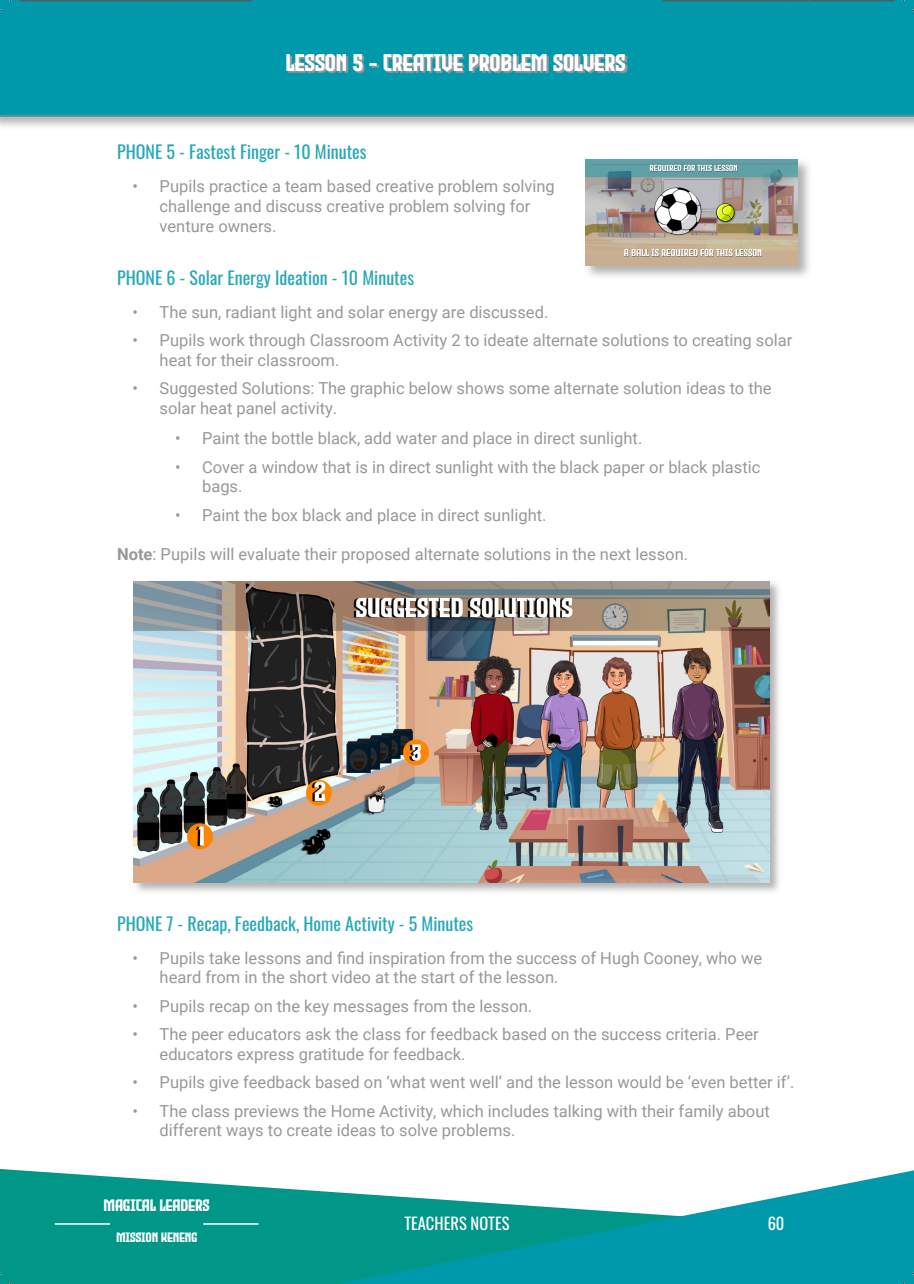
<style>
.page{position:relative;width:914px;height:1284px;background:#fff}
.page>*{position:absolute;margin:0;border:0;box-sizing:border-box;transform-origin:0 0}
.t1{font:24px "Evil Empire";color:#fff}
.Instructions_Title_-_Teachers_Section{font:18px "Oswald";color:#26a8b8}
.t2{font:16.5px/19.8px "Roboto";color:#999799}
.t3{font:16.5px "Oswald";color:#fff}
.t4{font:16.5px "Evil Empire";color:#fff}
.t5{font:13.5px "Evil Empire";color:#fff}
.s1{font-weight:700}
</style>
<div class="page">
<div style="left:583px;top:157px;width:229px;height:123px;background:#999799;opacity:.75"></div>
<img style="left:585px;top:159px;width:212px;height:107px">
<div style="left:132px;top:579px;width:650px;height:315px;background:#999799;opacity:.75"></div>
<img style="left:133px;top:581px;width:636px;height:301px">
<svg style="left:0;top:1169px;width:281px;height:114px;background:#16a093"></svg>
<svg style="left:281px;top:1170px;width:632px;height:113px"></svg>
<hr style="left:55px;top:1223px;width:55px;height:1px;background:#fff">
<hr style="left:203px;top:1223px;width:55px;height:1px;background:#fff">
<div style="left:0;top:0;width:913px;height:117px;background:#0098ab"></div>
<div style="left:0;top:8px;width:913px;height:122px;background:#999799;opacity:.75"></div>
<svg style="left:0;top:9px;width:913px;height:107px"></svg>
<svg style="left:288px;top:55px;width:339px;height:19px"></svg>
<svg style="left:19px;top:0;width:233px;height:1px"></svg>
<svg style="left:662px;top:0;width:232px;height:1px"></svg>
<h1 class="t1" style="left:286px;top:50px;width:341px">LESSON 5 - CREATIVE PROBLEM SOLVERS</h1>
<p class="Instructions_Title_-_Teachers_Section" style="left:117px;top:136px;width:251px">PHONE 5 - Fastest Finger - 10 Minutes</p>
<p class="t2" style="left:159px;top:175px;width:397px;text-indent:-27px">• Pupils practice a team based creative problem solving challenge and discuss creative problem solving for venture owners.</p>
<p class="Instructions_Title_-_Teachers_Section" style="left:117px;top:262px;width:298px">PHONE 6 - Solar Energy Ideation - 10 Minutes</p>
<p class="t2" style="left:132px;top:301px;width:417px">• The sun, radiant light and solar energy are discussed.</p>
<p class="t2" style="left:159px;top:329px;width:634px;text-indent:-27px">• Pupils work through Classroom Activity 2 to ideate alternate solutions to creating solar heat for their classroom.</p>
<p class="t2" style="left:159px;top:378px;width:613px;text-indent:-27px">• Suggested Solutions: The graphic below shows some alternate solution ideas to the solar heat panel activity.</p>
<p class="t2" style="left:175px;top:428px;width:468px">• Paint the bottle black, add water and place in direct sunlight.</p>
<p class="t2" style="left:202px;top:456px;width:560px;text-indent:-27px">• Cover a window that is in direct sunlight with the black paper or black plastic bags.</p>
<p class="t2" style="left:175px;top:504px;width:373px">• Paint the box black and place in direct sunlight.</p>
<p class="t2" style="left:117px;top:543px;width:572px"><span class="s1">Note</span>: Pupils will evaluate their proposed alternate solutions in the next lesson.</p>
<p class="Instructions_Title_-_Teachers_Section" style="left:117px;top:907px;width:357px">PHONE 7 - Recap, Feedback, Home Activity - 5 Minutes</p>
<p class="t2" style="left:159px;top:947px;width:604px;text-indent:-27px">• Pupils take lessons and find inspiration from the success of Hugh Cooney, who we heard from in the short video at the start of the lesson.</p>
<p class="t2" style="left:132px;top:995px;width:401px">• Pupils recap on the key messages from the lesson.</p>
<p class="t2" style="left:159px;top:1023px;width:600px;text-indent:-27px">• The peer educators ask the class for feedback based on the success criteria. Peer educators express gratitude for feedback.</p>
<p class="t2" style="left:132px;top:1071px;width:663px">• Pupils give feedback based on ‘what went well’ and the lesson would be ‘even better if’.</p>
<p class="t2" style="left:159px;top:1100px;width:611px;text-indent:-27px">• The class previews the Home Activity, which includes talking with their family about different ways to create ideas to solve problems.</p>
<p class="t4" style="left:104px;top:1196px;width:107px">MAGICAL LEADERS</p>
<p class="t5" style="left:117px;top:1230px;width:83px">MISSION KENENG</p>
<p class="t3" style="left:404px;top:1208px;width:107px">TEACHERS NOTES</p>
<p class="t3" style="left:767px;top:1208px;width:18px">60</p>
</div>
